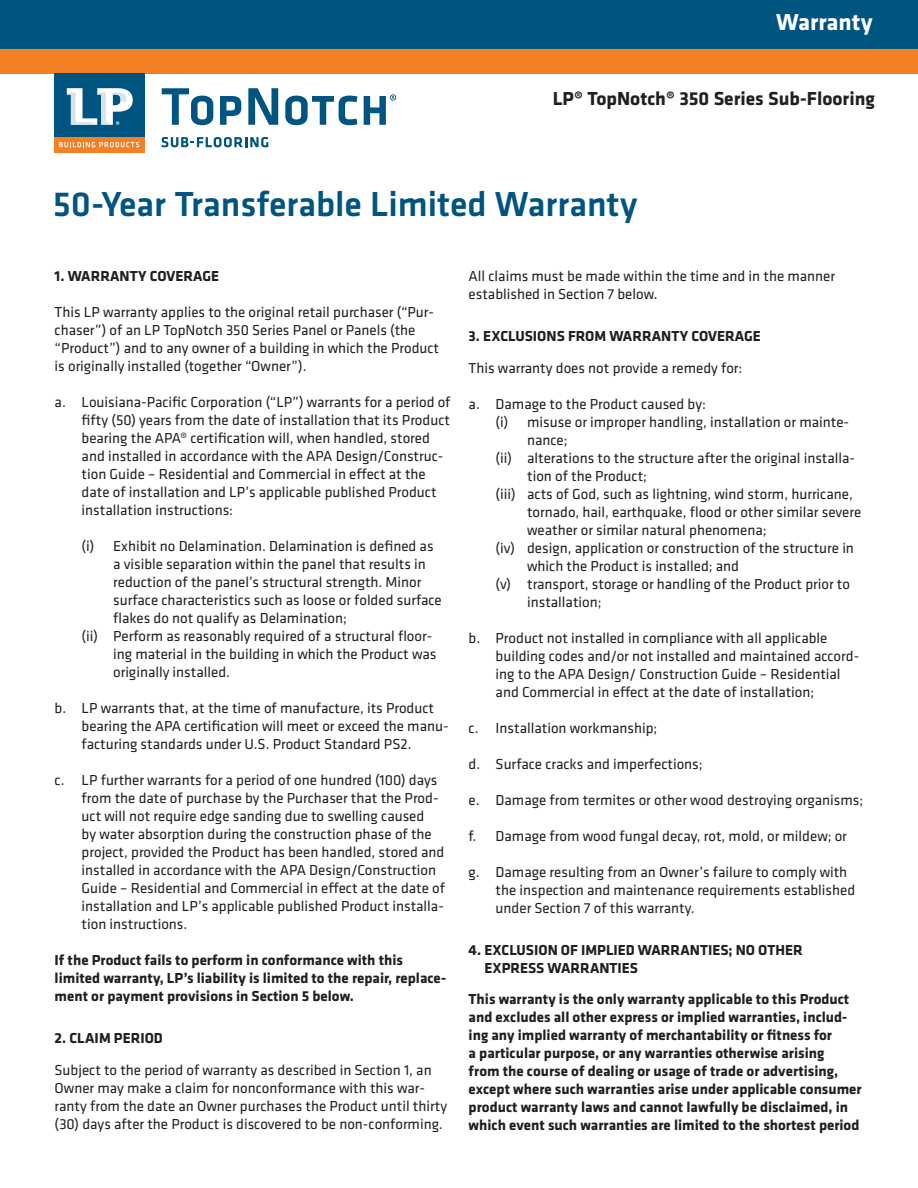
<style>
.page{position:relative;width:918px;height:1188px;background:#fff}
.page>*{position:absolute;margin:0;border:0;box-sizing:border-box;transform-origin:0 0}
.t1{font:500 36px "Klavika";color:#005480}
.t2{font:700 24px "Klavika";color:#fff}
.t3{font:700 19.5px "Klavika";color:#231f20}
.t4{font:15px/18px "Klavika";color:#231f20}
.t5{font:700 15px/18px "Klavika";color:#231f20}
</style>
<div class="page">
<div style="left:0;top:0;width:918px;height:49px;background:#005480"></div>
<div style="left:0;top:49px;width:918px;height:25px;background:#f48026"></div>
<div style="left:54px;top:137px;width:90px;height:15px;background:#f48026"></div>
<svg style="left:59px;top:142px;width:80px;height:5px"></svg>
<div style="left:54px;top:74px;width:90px;height:63px;background:#005480"></div>
<svg style="left:67px;top:88px;width:66px;height:37px"></svg>
<svg style="left:162px;top:88px;width:51px;height:37px"></svg>
<svg style="left:220px;top:96px;width:21px;height:29px"></svg>
<svg style="left:248px;top:88px;width:30px;height:37px"></svg>
<svg style="left:285px;top:96px;width:72px;height:29px"></svg>
<svg style="left:364px;top:94px;width:32px;height:31px"></svg>
<svg style="left:161px;top:137px;width:107px;height:10px"></svg>
<p class="t2" style="left:776px;top:5px;width:98px">Warranty</p>
<p class="t3" style="left:553px;top:84px;width:324px">LP® TopNotch® 350 Series Sub-Flooring</p>
<p class="t1" style="left:53px;top:180px;width:586px">50-Year Transferable Limited Warranty</p>
<p class="t5" style="left:55px;top:267px;width:166px">1. Warranty Coverage</p>
<p class="t4" style="left:55px;top:303px;width:386px">This LP warranty applies to the original retail purchaser (“Pur&shy;chaser”) of an LP TopNotch 350 Series Panel or Panels (the “Product”) and to any owner of a building in which the Product is originally installed (together “Owner”).</p>
<p class="t4" style="left:82px;top:393px;width:370px;text-indent:-27px">a. Louisiana-Pacific Corporation (“LP”) warrants for a period of fifty (50) years from the date of installation that its Product bearing the APA® certification will, when handled, stored and installed in accordance with the APA Design/Construc&shy;tion Guide – Residential and Commercial in effect at the date of installation and LP’s applicable published Product installation instructions:</p>
<p class="t4" style="left:113px;top:537px;width:330px;text-indent:-32px">(i) Exhibit no Delamination. Delamination is defined as a visible separation within the panel that results in reduction of the panel’s structural strength. Minor surface characteristics such as loose or folded surface flakes do not qualify as Delamination;</p>
<p class="t4" style="left:113px;top:627px;width:325px;text-indent:-32px">(ii) Perform as reasonably required of a structural floor&shy;ing material in the building in which the Product was originally installed.</p>
<p class="t4" style="left:82px;top:699px;width:369px;text-indent:-27px">b. LP warrants that, at the time of manufacture, its Product bearing the APA certification will meet or exceed the manu&shy;facturing standards under U.S. Product Standard PS2.</p>
<p class="t4" style="left:82px;top:771px;width:365px;text-indent:-27px">c. LP further warrants for a period of one hundred (100) days from the date of purchase by the Purchaser that the Prod&shy;uct will not require edge sanding due to swelling caused<br>by water absorption during the construction phase of the project, provided the Product has been handled, stored and installed in accordance with the APA Design/Construction Guide – Residential and Commercial in effect at the date of installation and LP’s applicable published Product installa&shy;tion instructions.</p>
<p class="t5" style="left:55px;top:951px;width:393px">If the Product fails to perform in conformance with this limited warranty, LP’s liability is limited to the repair, replace&shy;ment or payment provisions in Section 5 below.</p>
<p class="t5" style="left:55px;top:1029px;width:110px">2. Claim Period</p>
<p class="t4" style="left:55px;top:1060px;width:394px">Subject to the period of warranty as described in Section 1, an Owner may make a claim for nonconformance with this war&shy;ranty from the date an Owner purchases the Product until thirty (30) days after the Product is discovered to be non-conforming.</p>
<p class="t4" style="left:469px;top:267px;width:368px">All claims must be made within the time and in the manner established in Section 7 below.</p>
<p class="t5" style="left:469px;top:327px;width:294px">3. Exclusi ons from Warranty Coverage</p>
<p class="t4" style="left:469px;top:358px;width:275px">This warranty does not provide a remedy for:</p>
<p class="t4" style="left:469px;top:394px;width:239px">a. Damage to the Product caused by:</p>
<p class="t4" style="left:527px;top:412px;width:324px;text-indent:-32px">(i) misuse or improper handling, installation or mainte&shy;nance;</p>
<p class="t4" style="left:527px;top:448px;width:329px;text-indent:-32px">(ii) alterations to the structure after the original installa&shy;tion of the Product;</p>
<p class="t4" style="left:527px;top:484px;width:336px;text-indent:-32px">(iii) acts of God, such as lightning, wind storm, hurricane, tornado, hail, earthquake, flood or other similar severe weather or similar natural phenomena;</p>
<p class="t4" style="left:527px;top:538px;width:328px;text-indent:-32px">(iv) design, application or construction of the structure in which the Product is installed; and</p>
<p class="t4" style="left:527px;top:574px;width:324px;text-indent:-32px">(v) transport, storage or handling of the Product prior to installation;</p>
<p class="t4" style="left:496px;top:628px;width:365px;text-indent:-27px">b. Product not installed in compliance with all applicable building codes and/or not installed and maintained accord&shy;ing to the APA Design/ Construction Guide – Residential and Commercial in effect at the date of installation;</p>
<p class="t4" style="left:469px;top:718px;width:190px">c. Installation workmanship;</p>
<p class="t4" style="left:469px;top:754px;width:235px">d. Surface cracks and imperfections;</p>
<p class="t4" style="left:469px;top:790px;width:396px">e. Damage from termites or other wood destroying organisms;</p>
<p class="t4" style="left:469px;top:826px;width:380px">f. Damage from wood fungal decay, rot, mold, or mildew; or</p>
<p class="t4" style="left:496px;top:862px;width:361px;text-indent:-27px">g. Damage resulting from an Owner’s failure to comply with the inspection and maintenance requirements established under Section 7 of this warranty.</p>
<p class="t5" style="left:484px;top:940px;width:320px;text-indent:-16px">4. Exclusion of Impli ed Warranties; No Other<br>Express Warranties</p>
<p class="t5" style="left:469px;top:990px;width:395px">This warranty is the only warranty applicable to this Product and excludes all other express or implied warranties, includ&shy;ing any implied warranty of merchantability or fitness for<br>a particular purpose, or any warranties otherwise arising<br>from the course of dealing or usage of trade or advertising, except where such warranties arise under applicable consumer product warranty laws and cannot lawfully be disclaimed, in which event such warranties are limited to the shortest period</p>
</div>
